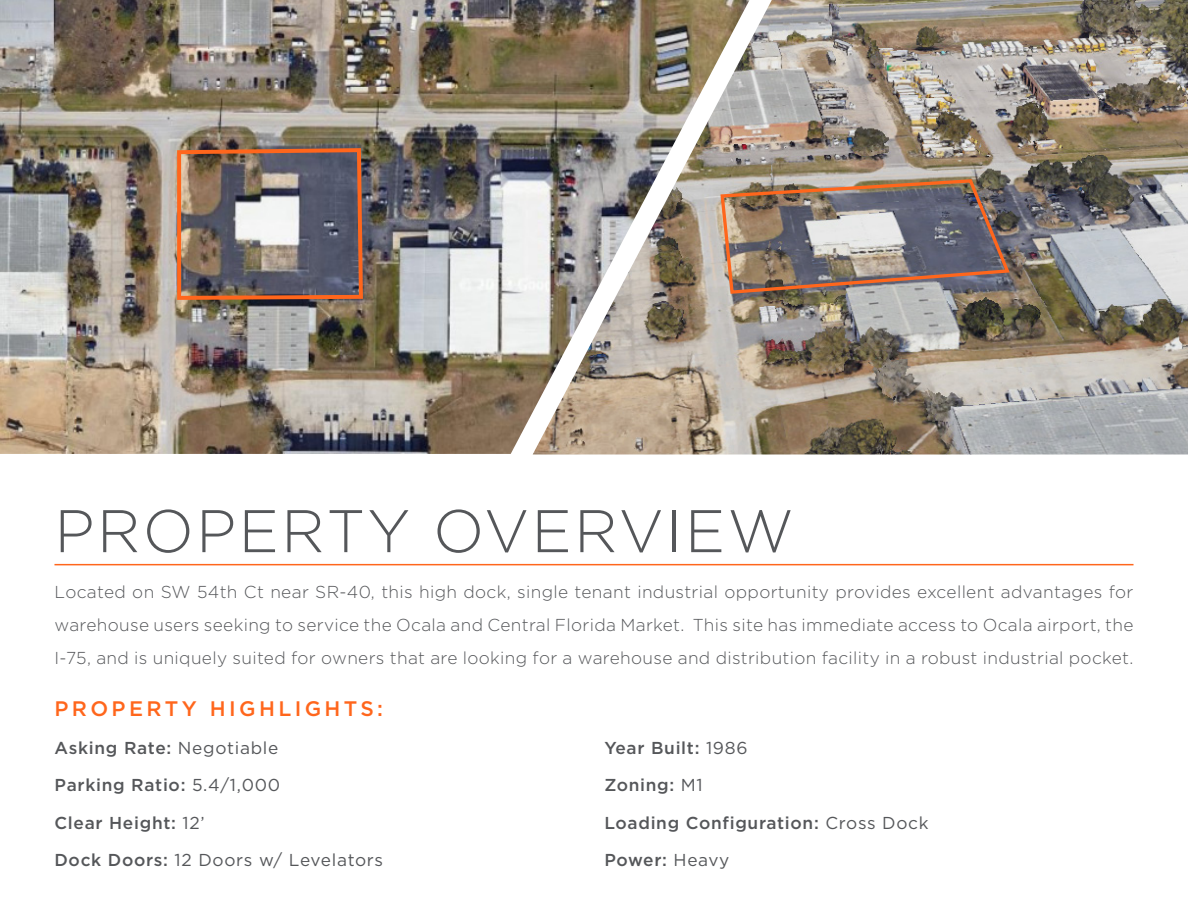
<style>
.page{position:relative;width:1188px;height:918px;background:#fff}
.page>*{position:absolute;margin:0;border:0;box-sizing:border-box;transform-origin:0 0}
.t1{font:300 60px "Gotham";letter-spacing:.04em;color:#55575a}
.t2{font:500 21px "Gotham";letter-spacing:.16em;color:#ff661c}
.t3{font:300 17.25px/33px "Gotham";letter-spacing:.02em;color:#55575a;text-align:justify}
.t4{font:500 17.25px/37.5px "Gotham";letter-spacing:.04em;color:#55575a}
.s1{font-weight:400}
</style>
<div class="page">
<img style="left:0;top:0;width:533px;height:454px">
<img style="left:533px;top:0;width:655px;height:454px">
<hr style="left:54px;top:564px;width:1080px;height:1px;background:#ff661c">
<img style="left:175px;top:146px;width:190px;height:156px">
<img style="left:719px;top:177px;width:293px;height:119px">
<p class="t1" style="left:54px;top:493px;width:741px">PROPERTY OVERVIEW</p>
<p class="t3" style="left:54px;top:575px;width:1081px">Located on SW 54th Ct near SR-40, this high dock, single tenant industrial opportunity provides excellent advantages for warehouse users seeking to service the Ocala and Central Florida Market. This site has immediate access to Ocala airport, the I-75, and is uniquely suited for owners that are looking for a warehouse and distribution facility in a robust industrial pocket.</p>
<p class="t2" style="left:54px;top:695px;width:330px">PROPERTY HIGHLIGHTS:</p>
<p class="t4" style="left:54px;top:729px;width:330px">Asking Rate: <span class="s1">Negotiable<br></span>Parking Ratio: <span class="s1">5.4/1,000<br></span>Clear Height: <span class="s1">12’<br></span>Dock Doors: <span class="s1">12 Doors w/ Levelators</span></p>
<p class="t4" style="left:604px;top:729px;width:145px">Year Built: <span class="s1">1986</span></p>
<p class="t4" style="left:604px;top:766px;width:100px">Zoning: <span class="s1">M1</span></p>
<p class="t4" style="left:604px;top:804px;width:326px">Loading Configuration: <span class="s1">Cross Dock</span></p>
<p class="t4" style="left:604px;top:841px;width:126px">Power: <span class="s1">Heavy</span></p>
</div>
